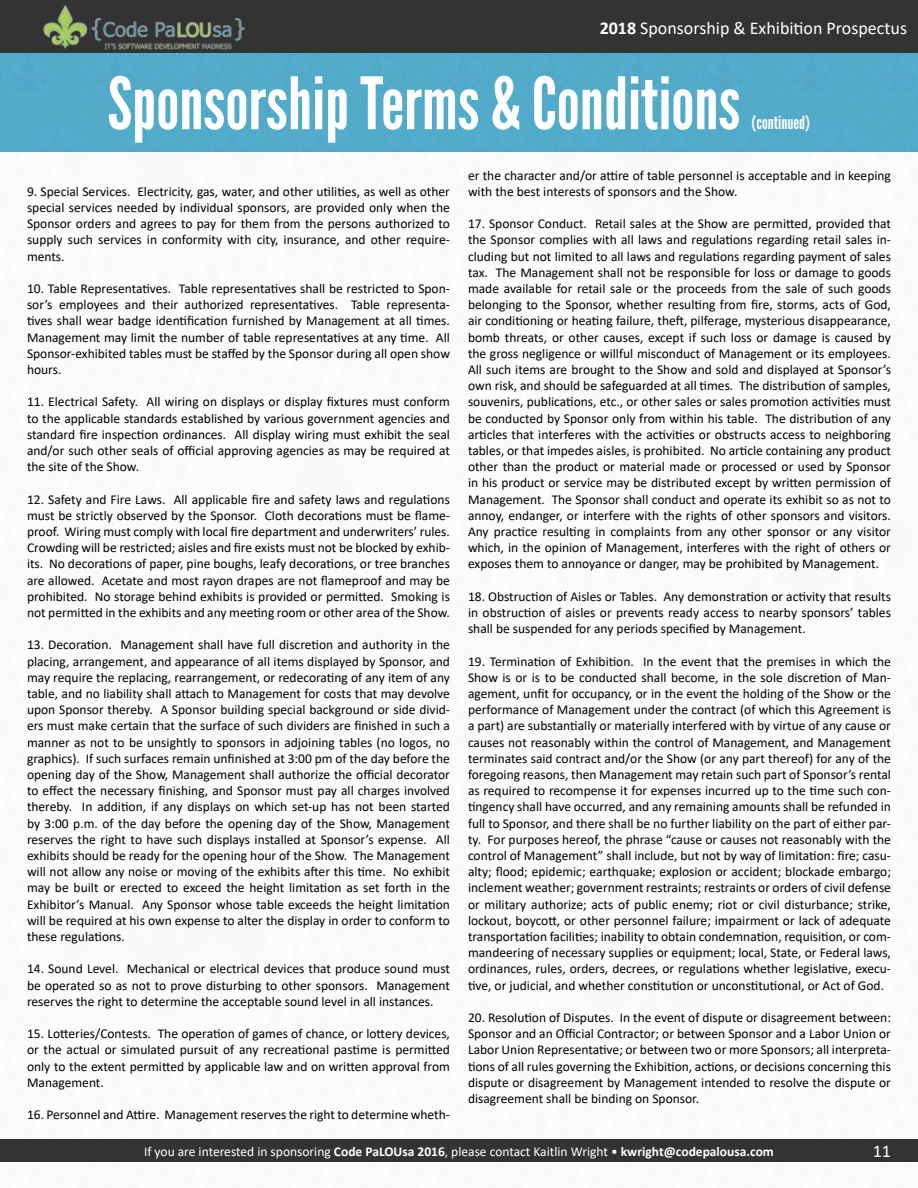
<style>
.page{position:relative;width:918px;height:1188px;background:#fff}
.page>*{position:absolute;margin:0;border:0;box-sizing:border-box;transform-origin:0 0}
.t1{font:72px "League Gothic";color:#fff}
.t2{font:18px "Calibri";color:#fff}
.t3{font:18px "League Gothic";color:#fff}
.t4{font:13.5px/16.2px "Calibri";color:#000;text-align:justify}
.t5{font:13.5px "Calibri";color:#fff}
.s1{font-weight:700}
</style>
<div class="page">
<div style="left:0;top:0;width:918px;height:54px;background:#333;border:2px solid #333"></div>
<img style="left:40px;top:0;width:208px;height:54px">
<div style="left:0;top:1139px;width:918px;height:23px;background:#333"></div>
<div style="left:0;top:54px;width:918px;height:97px;background:#52abc9"></div>
<h2 class="t2" style="left:600px;top:15px;width:309px"><span class="s1">2018</span> Sponsorship &amp; Exhibition Prospectus</h2>
<h1 class="t1" style="left:108px;top:61px;width:634px">Sponsorship Terms &amp; Conditions</h1>
<h2 class="t3" style="left:751px;top:112px;width:60px">(continued)</h2>
<p class="t4" style="left:27px;top:183px;width:425px">9. Special Services. Electricity, gas, water, and other utilities, as well as other special services needed by individual sponsors, are provided only when the Sponsor orders and agrees to pay for them from the persons authorized to supply such services in conformity with city, insurance, and other require&shy;ments.</p>
<p class="t4" style="left:27px;top:280px;width:425px">10. Table Representatives. Table representatives shall be restricted to Spon&shy;sor’s employees and their authorized representatives. Table representa&shy;tives shall wear badge identification furnished by Management at all times.<br>Management may limit the number of table representatives at any time. All Sponsor-exhibited tables must be staffed by the Sponsor during all open show hours.</p>
<p class="t4" style="left:27px;top:394px;width:425px">11. Electrical Safety. All wiring on displays or display fixtures must conform to the applicable standards established by various government agencies and standard fire inspection ordinances. All display wiring must exhibit the seal and/or such other seals of official approving agencies as may be required at the site of the Show.</p>
<p class="t4" style="left:27px;top:491px;width:425px">12. Safety and Fire Laws. All applicable fire and safety laws and regulations must be strictly observed by the Sponsor. Cloth decorations must be flame&shy;proof. Wiring must comply with local fire department and underwriters’ rules.<br>Crowding will be restricted; aisles and fire exists must not be blocked by exhib&shy;its. No decorations of paper, pine boughs, leafy decorations, or tree branches are allowed. Acetate and most rayon drapes are not flameproof and may be prohibited. No storage behind exhibits is provided or permitted. Smoking is not permitted in the exhibits and any meeting room or other area of the Show.</p>
<p class="t4" style="left:27px;top:637px;width:425px">13. Decoration. Management shall have full discretion and authority in the placing, arrangement, and appearance of all items displayed by Sponsor, and may require the replacing, rearrangement, or redecorating of any item of any table, and no liability shall attach to Management for costs that may devolve upon Sponsor thereby. A Sponsor building special background or side divid&shy;ers must make certain that the surface of such dividers are finished in such a manner as not to be unsightly to sponsors in adjoining tables (no logos, no graphics). If such surfaces remain unfinished at 3:00 pm of the day before the opening day of the Show, Management shall authorize the official decorator to effect the necessary finishing, and Sponsor must pay all charges involved thereby. In addition, if any displays on which set-up has not been started by 3:00 p.m. of the day before the opening day of the Show, Management reserves the right to have such displays installed at Sponsor’s expense. All exhibits should be ready for the opening hour of the Show. The Management will not allow any noise or moving of the exhibits after this time. No exhibit may be built or erected to exceed the height limitation as set forth in the Exhibitor’s Manual. Any Sponsor whose table exceeds the height limitation will be required at his own expense to alter the display in order to conform to these regulations.</p>
<p class="t4" style="left:27px;top:961px;width:425px">14. Sound Level. Mechanical or electrical devices that produce sound must be operated so as not to prove disturbing to other sponsors. Management reserves the right to determine the acceptable sound level in all instances.</p>
<p class="t4" style="left:27px;top:1025px;width:425px">15. Lotteries/Contests. The operation of games of chance, or lottery devices, or the actual or simulated pursuit of any recreational pastime is permitted only to the extent permitted by applicable law and on written approval from Management.</p>
<p class="t4" style="left:27px;top:1106px;width:424px">16. Personnel and Attire. Management reserves the right to determine wheth-</p>
<p class="t4" style="left:468px;top:167px;width:424px">er the character and/or attire of table personnel is acceptable and in keeping with the best interests of sponsors and the Show.</p>
<p class="t4" style="left:468px;top:215px;width:425px">17. Sponsor Conduct. Retail sales at the Show are permitted, provided that the Sponsor complies with all laws and regulations regarding retail sales in&shy;cluding but not limited to all laws and regulations regarding payment of sales tax. The Management shall not be responsible for loss or damage to goods made available for retail sale or the proceeds from the sale of such goods belonging to the Sponsor, whether resulting from fire, storms, acts of God, air conditioning or heating failure, theft, pilferage, mysterious disappearance, bomb threats, or other causes, except if such loss or damage is caused by the gross negligence or willful misconduct of Management or its employees.<br>All such items are brought to the Show and sold and displayed at Sponsor’s own risk, and should be safeguarded at all times. The distribution of samples, souvenirs, publications, etc., or other sales or sales promotion activities must be conducted by Sponsor only from within his table. The distribution of any articles that interferes with the activities or obstructs access to neighboring tables, or that impedes aisles, is prohibited. No article containing any product other than the product or material made or processed or used by Sponsor in his product or service may be distributed except by written permission of Management. The Sponsor shall conduct and operate its exhibit so as not to annoy, endanger, or interfere with the rights of other sponsors and visitors.<br>Any practice resulting in complaints from any other sponsor or any visitor which, in the opinion of Management, interferes with the right of others or exposes them to annoyance or danger, may be prohibited by Management.</p>
<p class="t4" style="left:468px;top:588px;width:424px">18. Obstruction of Aisles or Tables. Any demonstration or activity that results in obstruction of aisles or prevents ready access to nearby sponsors’ tables shall be suspended for any periods specified by Management.</p>
<p class="t4" style="left:468px;top:653px;width:425px">19. Termination of Exhibition. In the event that the premises in which the Show is or is to be conducted shall become, in the sole discretion of Man&shy;agement, unfit for occupancy, or in the event the holding of the Show or the performance of Management under the contract (of which this Agreement is a part) are substantially or materially interfered with by virtue of any cause or causes not reasonably within the control of Management, and Management terminates said contract and/or the Show (or any part thereof) for any of the foregoing reasons, then Management may retain such part of Sponsor’s rental as required to recompense it for expenses incurred up to the time such con&shy;tingency shall have occurred, and any remaining amounts shall be refunded in full to Sponsor, and there shall be no further liability on the part of either par&shy;ty. For purposes hereof, the phrase “cause or causes not reasonably with the control of Management” shall include, but not by way of limitation: fire; casu&shy;alty; flood; epidemic; earthquake; explosion or accident; blockade embargo; inclement weather; government restraints; restraints or orders of civil defense or military authorize; acts of public enemy; riot or civil disturbance; strike, lockout, boycott, or other personnel failure; impairment or lack of adequate transportation facilities; inability to obtain condemnation, requisition, or com&shy;mandeering of necessary supplies or equipment; local, State, or Federal laws, ordinances, rules, orders, decrees, or regulations whether legislative, execu&shy;tive, or judicial, and whether constitution or unconstitutional, or Act of God.</p>
<p class="t4" style="left:468px;top:1009px;width:425px">20. Resolution of Disputes. In the event of dispute or disagreement between:<br>Sponsor and an Official Contractor; or between Sponsor and a Labor Union or Labor Union Representative; or between two or more Sponsors; all interpreta&shy;tions of all rules governing the Exhibition, actions, or decisions concerning this dispute or disagreement by Management intended to resolve the dispute or disagreement shall be binding on Sponsor.</p>
<p class="t5" style="left:144px;top:1142px;width:631px">If you are interested in sponsoring <span class="s1">Code PaLOUsa 2016</span>, please contact Kaitlin Wright • <span class="s1">kwright@codepalousa.com</span></p>
<h2 class="t2" style="left:873px;top:1139px;width:20px">11</h2>
</div>
